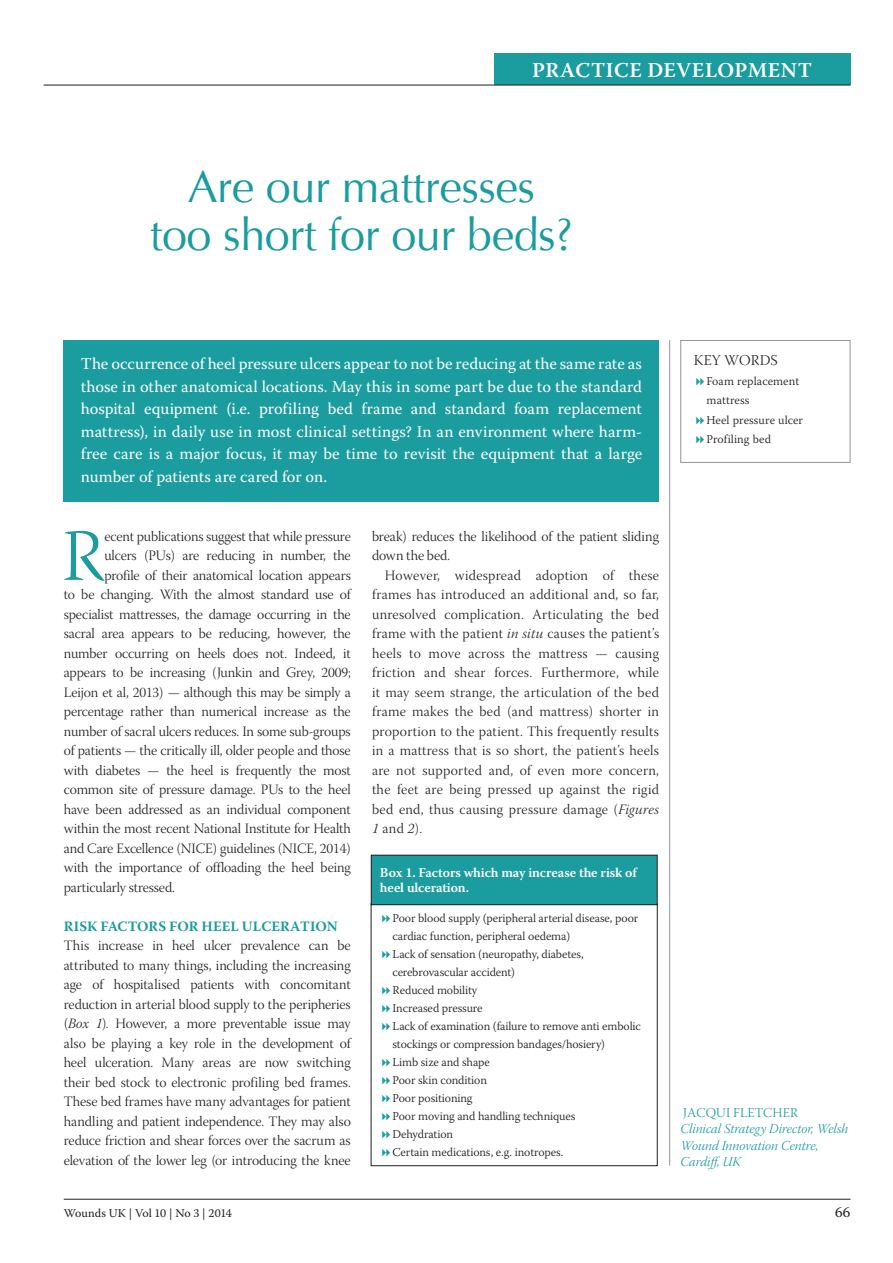
<style>
.page{position:relative;width:893px;height:1263px;background:#fff}
.page>*{position:absolute;margin:0;border:0;box-sizing:border-box;transform-origin:0 0}
.t1{font:73.35px "Warnock Pro Light Subh";color:#1b9c9e}
.t2{font:45px/48px "Optima";letter-spacing:-.01em;color:#1b9c9e;text-align:center}
.t3{font:600 21px "Warnock Pro";letter-spacing:.025em;color:#fff}
.t4{font:16.5px/22.5px "Warnock Pro";letter-spacing:-.005em;color:#fff;text-align:justify}
.t5{font:15px "Warnock Pro Light Subh";letter-spacing:.01em;color:#231f20}
.t6{font:15px "Warnock Pro";color:#231f20}
.t7{font:14.25px/19.5px "Warnock Pro Light Subh";letter-spacing:-.01em;color:#231f20;text-align:justify}
.t8{font:700 14.25px "Warnock Pro";letter-spacing:.005em;color:#1b9c9e}
.t9{font:13.5px/16.2px "Warnock Pro Light It Subh";color:#1b9c9e}
.t10{font:600 13.5px/15px "Warnock Pro";letter-spacing:-.01em;color:#fff}
.t11{font:13.5px "Warnock Pro Light Subh";color:#1b9c9e}
.t12{font:300 12px/18px "Warnock Pro";letter-spacing:-.01em;color:#231f20}
.t13{font:300 12px/19.5px "Warnock Pro";letter-spacing:.01em;color:#231f20}
.t14{font:12px "Warnock Pro";letter-spacing:-.01em;color:#231f20}
.s1{font-family:"Warnock Pro Light It Subh"}
</style>
<div class="page">
<div style="left:494px;top:54px;width:356px;height:31px;background:#1b9c9e"></div>
<hr style="left:44px;top:85px;width:806px;height:1px;background:#231f20">
<hr style="left:64px;top:1199px;width:786px;height:1px;background:#231f20">
<hr style="left:669px;top:340px;width:1px;height:825px;background:#939598">
<div style="left:64px;top:340px;width:595px;height:162px;background:#1b9c9e"></div>
<div style="left:680px;top:340px;width:170px;height:123px;border:1px solid #939598"></div>
<div style="left:371px;top:903px;width:286px;height:263px;border:1px solid #231f20"></div>
<div style="left:371px;top:855px;width:286px;height:50px;background:#1b9c9e"></div>
<div style="left:371px;top:855px;width:286px;height:50px;border:1px solid #231f20"></div>
<h3 class="t3" style="left:532px;top:58px;width:282px">PRACTICE DEVELOPMENT</h3>
<h2 class="t2" style="left:150px;top:164px;width:424px">Are our mattresses<br>too short for our beds?</h2>
<p class="t4" style="left:81px;top:352px;width:563px">The occurrence of heel pressure ulcers appear to not be reducing at the same rate as those in other anatomical locations. May this in some part be due to the standard hospital equipment (i.e. profiling bed frame and standard foam replacement mattress), in daily use in most clinical settings? In an environment where harm&shy;free care is a major focus, it may be time to revisit the equipment that a large number of patients are cared for on.</p>
<p class="t5" style="left:694px;top:352px;width:85px">KEY WORDS</p>
<p class="t13" style="left:706px;top:371px;width:98px">Foam replacement mattress<br>Heel pressure ulcer<br>Profiling bed</p>
<h1 class="t1" style="left:62px;top:516px;width:45px">R</h1>
<p class="t7" style="left:104px;top:528px;width:248px">ecent publications suggest that while pressure</p>
<p class="t7" style="left:104px;top:548px;width:248px">ulcers (PUs) are reducing in number, the</p>
<p class="t7" style="left:104px;top:567px;width:248px">profile of their anatomical location appears</p>
<p class="t7" style="left:64px;top:586px;width:289px">to be changing. With the almost standard use of</p>
<p class="t7" style="left:64px;top:606px;width:288px">specialist mattresses, the damage occurring in the</p>
<p class="t7" style="left:64px;top:625px;width:288px">sacral area appears to be reducing, however, the</p>
<p class="t7" style="left:64px;top:645px;width:289px">number occurring on heels does not. Indeed, it</p>
<p class="t7" style="left:64px;top:664px;width:288px">appears to be increasing (Junkin and Grey, 2009;</p>
<p class="t7" style="left:64px;top:684px;width:288px">Leijon et al, 2013) — although this may be simply a</p>
<p class="t7" style="left:64px;top:703px;width:289px">percentage rather than numerical increase as the</p>
<p class="t7" style="left:64px;top:723px;width:288px">number of sacral ulcers reduces. In some sub-groups</p>
<p class="t7" style="left:64px;top:742px;width:288px">of patients — the critically ill, older people and those</p>
<p class="t7" style="left:64px;top:762px;width:289px">with diabetes — the heel is frequently the most</p>
<p class="t7" style="left:64px;top:781px;width:289px">common site of pressure damage. PUs to the heel</p>
<p class="t7" style="left:64px;top:801px;width:288px">have been addressed as an individual component</p>
<p class="t7" style="left:64px;top:820px;width:288px">within the most recent National Institute for Health</p>
<p class="t7" style="left:64px;top:840px;width:289px">and Care Excellence (NICE) guidelines (NICE, 2014)</p>
<p class="t7" style="left:64px;top:859px;width:288px">with the importance of offloading the heel being</p>
<p class="t7" style="left:64px;top:879px;width:113px">particularly stressed.</p>
<p class="t8" style="left:64px;top:917px;width:275px">RISK FACTORS FOR HEEL ULCERATION</p>
<p class="t7" style="left:64px;top:937px;width:289px">This increase in heel ulcer prevalence can be attributed to many things, including the increasing age of hospitalised patients with concomitant reduction in arterial blood supply to the peripheries (<span class="s1">Box 1</span>). However, a more preventable issue may also be playing a key role in the development of heel ulceration. Many areas are now switching their bed stock to electronic profiling bed frames.<br>These bed frames have many advantages for patient handling and patient independence. They may also reduce friction and shear forces over the sacrum as elevation of the lower leg (or introducing the knee</p>
<p class="t7" style="left:372px;top:528px;width:288px">break) reduces the likelihood of the patient sliding down the bed.</p>
<p class="t7" style="left:372px;top:567px;width:289px;text-indent:13px">However, widespread adoption of these frames has introduced an additional and, so far, unresolved complication. Articulating the bed frame with the patient <span class="s1">in situ</span> causes the patient’s heels to move across the mattress — causing friction and shear forces. Furthermore, while it may seem strange, the articulation of the bed frame makes the bed (and mattress) shorter in proportion to the patient. This frequently results in a mattress that is so short, the patient’s heels are not supported and, of even more concern, the feet are being pressed up against the rigid bed end, thus causing pressure damage (<span class="s1">Figures 1</span> and <span class="s1">2</span>).</p>
<p class="t10" style="left:380px;top:865px;width:258px">Box 1. Factors which may increase the risk of heel ulceration.</p>
<p class="t12" style="left:393px;top:909px;width:250px">Poor blood supply (peripheral arterial disease, poor cardiac function, peripheral oedema)<br>Lack of sensation (neuropathy, diabetes, cerebrovascular accident)<br>Reduced mobility<br>Increased pressure<br>Lack of examination (failure to remove anti embolic stockings or compression bandages/hosiery)<br>Limb size and shape<br>Poor skin condition<br>Poor positioning<br>Poor moving and handling techniques<br>Dehydration<br>Certain medications, e.g. inotropes.</p>
<p class="t11" style="left:683px;top:1105px;width:67px">Jacqui Fletcher</p>
<p class="t9" style="left:680px;top:1122px;width:169px">Clinical Strategy Director, Welsh<br>Wound Innovation Centre,<br>Cardiff, UK</p>
<p class="t14" style="left:64px;top:1205px;width:170px">Wounds UK | Vol 10 | No 3 | 2014</p>
<p class="t6" style="left:835px;top:1203px;width:17px">66</p>
</div>
